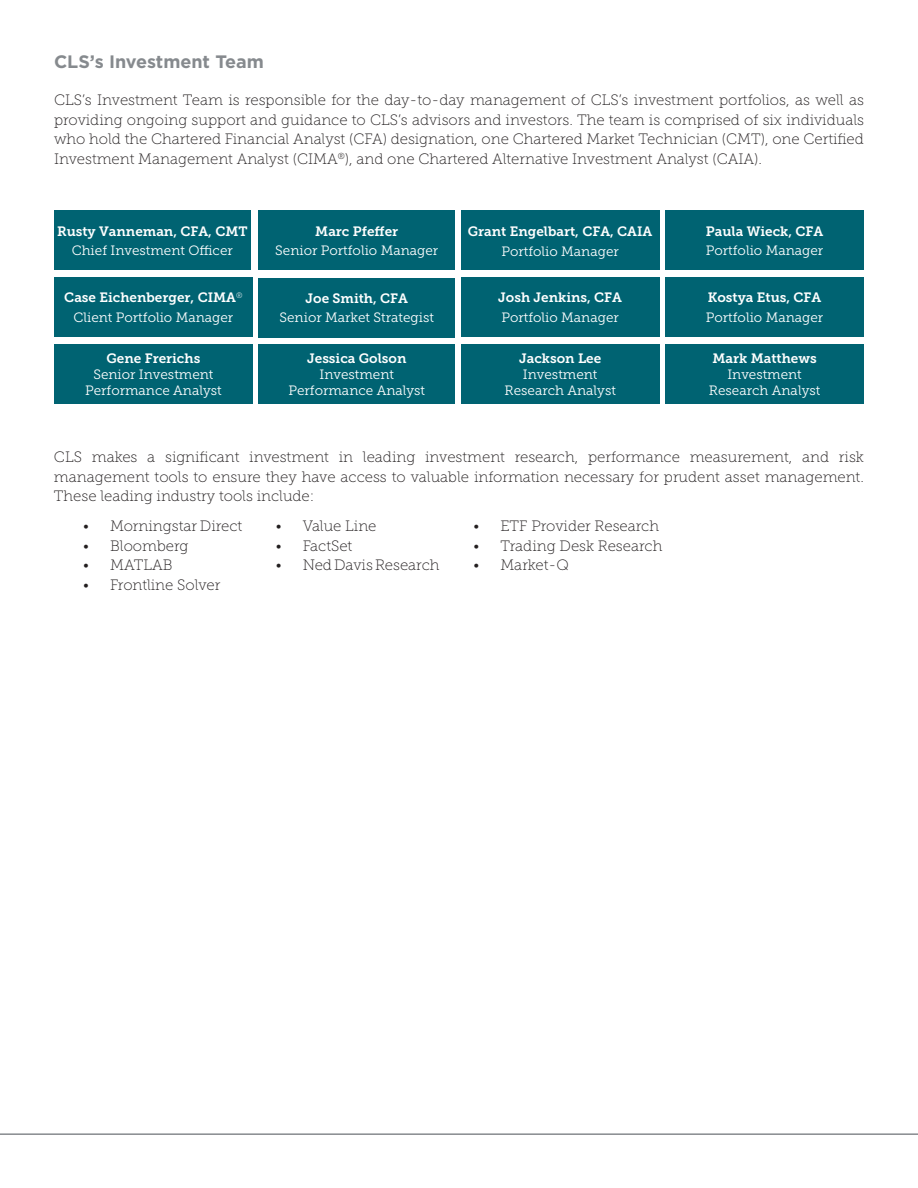
<style>
.page{position:relative;width:918px;height:1188px;background:#fff}
.page>*{position:absolute;margin:0;border:0;box-sizing:border-box;transform-origin:0 0}
.t1{font:700 18px "Gotham";color:#868a8e}
.t2{font:15px/19.5px "Museo Slab 100";color:#231f20;text-align:justify}
.t3{font:13.5px/16.2px "Museo Slab 300";color:#fff;text-align:center}
.t4{font:13.5px "Museo Slab 700";color:#fff}
</style>
<div class="page">
<hr style="left:0;top:1133px;width:918px;height:2px;background:#868a8e">
<div style="left:258px;top:344px;width:197px;height:60px;background:#006372"></div>
<div style="left:665px;top:344px;width:199px;height:60px;background:#006372"></div>
<div style="left:54px;top:344px;width:199px;height:60px;background:#006372"></div>
<div style="left:461px;top:344px;width:199px;height:60px;background:#006372"></div>
<div style="left:54px;top:211px;width:197px;height:59px;background:#006372"></div>
<div style="left:461px;top:211px;width:199px;height:59px;background:#006372"></div>
<div style="left:258px;top:211px;width:197px;height:59px;background:#006372"></div>
<div style="left:665px;top:211px;width:199px;height:59px;background:#006372"></div>
<div style="left:461px;top:277px;width:199px;height:60px;background:#006372"></div>
<div style="left:258px;top:278px;width:197px;height:60px;background:#006372"></div>
<div style="left:54px;top:277px;width:199px;height:60px;background:#006372"></div>
<div style="left:665px;top:277px;width:199px;height:60px;background:#006372"></div>
<p class="t1" style="left:54px;top:50px;width:211px">CLS’s Investment Team</p>
<p class="t2" style="left:54px;top:91px;width:812px">CLS’s Investment Team is responsible for the day-to-day management of CLS’s investment portfolios, as well as providing ongoing support and guidance to CLS’s advisors and investors. The team is comprised of six individuals who hold the Chartered Financial Analyst (CFA) designation, one Chartered Market Technician (CMT), one Certified Investment Management Analyst (CIMA<sup>®</sup>), and one Chartered Alternative Investment Analyst (CAIA).</p>
<p class="t4" style="left:57px;top:223px;width:192px">Rusty Vanneman, CFA, CMT</p>
<p class="t3" style="left:72px;top:243px;width:163px">Chief Investment Officer</p>
<p class="t4" style="left:315px;top:223px;width:85px">Marc Pfeffer</p>
<p class="t3" style="left:275px;top:243px;width:165px">Senior Portfolio Manager</p>
<p class="t4" style="left:468px;top:224px;width:186px">Grant Engelbart, CFA, CAIA</p>
<p class="t3" style="left:501px;top:243px;width:119px">Portfolio Manager</p>
<p class="t4" style="left:706px;top:223px;width:119px">Paula Wieck, CFA</p>
<p class="t3" style="left:706px;top:243px;width:119px">Portfolio Manager</p>
<p class="t4" style="left:64px;top:290px;width:180px">Case Eichenberger, CIMA<sup>®</sup></p>
<p class="t3" style="left:73px;top:309px;width:161px">Client Portfolio Manager</p>
<p class="t4" style="left:306px;top:291px;width:104px">Joe Smith, CFA</p>
<p class="t3" style="left:280px;top:310px;width:156px">Senior Market Strategist</p>
<p class="t4" style="left:498px;top:290px;width:125px">Josh Jenkins, CFA</p>
<p class="t3" style="left:501px;top:309px;width:119px">Portfolio Manager</p>
<p class="t4" style="left:708px;top:290px;width:115px">Kostya Etus, CFA</p>
<p class="t3" style="left:706px;top:309px;width:119px">Portfolio Manager</p>
<p class="t4" style="left:107px;top:351px;width:95px">Gene Frerichs</p>
<p class="t3" style="left:85px;top:367px;width:138px">Senior Investment<br>Performance Analyst</p>
<p class="t4" style="left:307px;top:351px;width:101px">Jessica Golson</p>
<p class="t3" style="left:288px;top:367px;width:138px">Investment<br>Performance Analyst</p>
<p class="t4" style="left:519px;top:351px;width:84px">Jackson Lee</p>
<p class="t3" style="left:505px;top:367px;width:113px">Investment<br>Research Analyst</p>
<p class="t4" style="left:712px;top:351px;width:106px">Mark Matthews</p>
<p class="t3" style="left:709px;top:367px;width:113px">Investment<br>Research Analyst</p>
<p class="t2" style="left:54px;top:447px;width:811px">CLS makes a significant investment in leading investment research, performance measurement, and risk management tools to ensure they have access to valuable information necessary for prudent asset management.<br>These leading industry tools include:</p>
<p class="t2" style="left:83px;top:516px;width:161px">• Morningstar Direct</p>
<p class="t2" style="left:83px;top:536px;width:107px">• Bloomberg</p>
<p class="t2" style="left:83px;top:555px;width:91px">• MATLAB</p>
<p class="t2" style="left:83px;top:575px;width:139px">• Frontline Solver</p>
<p class="t2" style="left:276px;top:516px;width:102px">• Value Line</p>
<p class="t2" style="left:276px;top:536px;width:78px">• FactSet</p>
<p class="t2" style="left:276px;top:555px;width:165px">• Ned Davis Research</p>
<p class="t2" style="left:473px;top:516px;width:187px">• ETF Provider Research</p>
<p class="t2" style="left:473px;top:536px;width:190px">• Trading Desk Research</p>
<p class="t2" style="left:473px;top:555px;width:97px">• Market-Q</p>
</div>
